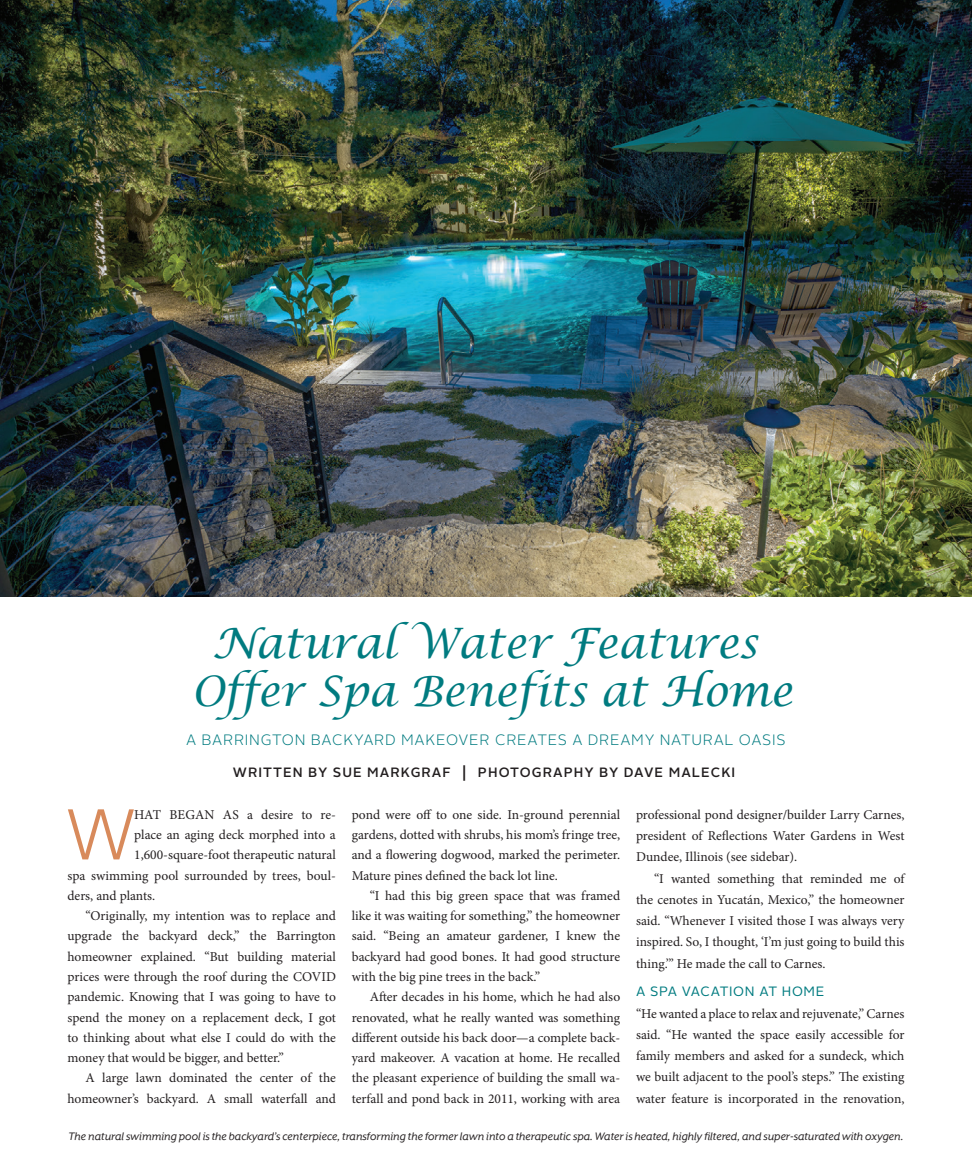
<style>
.page{position:relative;width:972px;height:1175px;background:#fff}
.page>*{position:absolute;margin:0;border:0;box-sizing:border-box;transform-origin:0 0}
.t1{font:300 70.65px "Avenir LT Std";color:#d88a5b}
.t2{font:italic 42px/48px "Lucida Calligraphy";letter-spacing:-.01em;color:#007b80;text-align:center}
.t3{font:300 15px "Alright Sans";letter-spacing:.05em;color:#007b80}
.t4{font:13.5px/20.2px "Minion Pro";color:#231f20;text-align:justify}
.t5{font:500 13.5px "Alright Sans";letter-spacing:.08em;color:#231f20}
.t6{font:13.5px "Alright Sans";letter-spacing:.05em;color:#007b80}
.t7{font:12.6px "Mr Eaves XL San Alt RI";color:#231f20}
.s1{font-family:"Helvetica";font-weight:400;font-size:15px}
</style>
<div class="page">
<img style="left:0;top:0;width:972px;height:596px">
<h2 class="t2" style="left:191px;top:621px;width:603px">Natural Water Features<br>Offer Spa Benefits at Home</h2>
<p class="t3" style="left:186px;top:730px;width:601px">A BARRINGTON BACKYARD MAKEOVER CREATES A DREAMY NATURAL OASIS</p>
<p class="t5" style="left:233px;top:762px;width:504px">WRITTEN BY SUE MARKGRAF <span class="s1">┃</span> PHOTOGRAPHY BY DAVE MALECKI</p>
<h1 class="t1" style="left:68px;top:793px;width:68px">W</h1>
<p class="t4" style="left:134px;top:804px;width:203px">HAT BEGAN AS a desire to re-</p>
<p class="t4" style="left:134px;top:824px;width:203px">place an aging deck morphed into a</p>
<p class="t4" style="left:134px;top:845px;width:203px">1,600-square-foot therapeutic natural</p>
<p class="t4" style="left:67px;top:865px;width:270px">spa swimming pool surrounded by trees, boul-</p>
<p class="t4" style="left:67px;top:885px;width:89px">ders, and plants.</p>
<p class="t4" style="left:86px;top:905px;width:252px">“Originally, my intention was to replace and</p>
<p class="t4" style="left:67px;top:926px;width:270px">upgrade the backyard deck,” the Barrington</p>
<p class="t4" style="left:67px;top:946px;width:270px">homeowner explained. “But building material</p>
<p class="t4" style="left:67px;top:966px;width:270px">prices were through the roof during the COVID</p>
<p class="t4" style="left:67px;top:986px;width:270px">pandemic. Knowing that I was going to have to</p>
<p class="t4" style="left:67px;top:1007px;width:270px">spend the money on a replacement deck, I got</p>
<p class="t4" style="left:67px;top:1027px;width:270px">to thinking about what else I could do with the</p>
<p class="t4" style="left:67px;top:1047px;width:218px">money that would be bigger, and better.”</p>
<p class="t4" style="left:86px;top:1067px;width:252px">A large lawn dominated the center of the</p>
<p class="t4" style="left:67px;top:1088px;width:270px">homeowner’s backyard. A small waterfall and</p>
<p class="t4" style="left:352px;top:804px;width:270px">pond were off to one side. In-ground perennial gardens, dotted with shrubs, his mom’s fringe tree, and a flowering dogwood, marked the perimeter.<br>Mature pines defined the back lot line.</p>
<p class="t4" style="left:352px;top:885px;width:270px;text-indent:18px">“I had this big green space that was framed like it was waiting for something,” the homeowner said. “Being an amateur gardener, I knew the backyard had good bones. It had good structure with the big pine trees in the back.”</p>
<p class="t4" style="left:352px;top:986px;width:270px;text-indent:18px">After decades in his home, which he had also renovated, what he really wanted was something different outside his back door—a complete back&shy;yard makeover. A vacation at home. He recalled the pleasant experience of building the small wa&shy;terfall and pond back in 2011, working with area</p>
<p class="t4" style="left:636px;top:804px;width:270px;line-height:21.3px">professional pond designer/builder Larry Carnes, president of Reflections Water Gardens in West Dundee, Illinois (see sidebar).</p>
<p class="t4" style="left:636px;top:867px;width:270px;line-height:21.3px;text-indent:18px">“I wanted something that reminded me of the cenotes in Yucatán, Mexico,” the homeowner said. “Whenever I visited those I was always very inspired. So, I thought, ‘I’m just going to build this thing.’” He made the call to Carnes.</p>
<p class="t6" style="left:636px;top:982px;width:190px">A SPA VACATION AT HOME</p>
<p class="t4" style="left:636px;top:1002px;width:270px;line-height:21.3px">“He wanted a place to relax and rejuvenate,” Carnes said. “He wanted the space easily accessible for family members and asked for a sundeck, which we built adjacent to the pool’s steps.” The existing water feature is incorporated in the renovation,</p>
<p class="t7" style="left:69px;top:1129px;width:836px">The natural swimming pool is the backyard’s centerpiece, transforming the former lawn into a therapeutic spa. Water is heated, highly filtered, and super-saturated with oxygen.</p>
</div>
